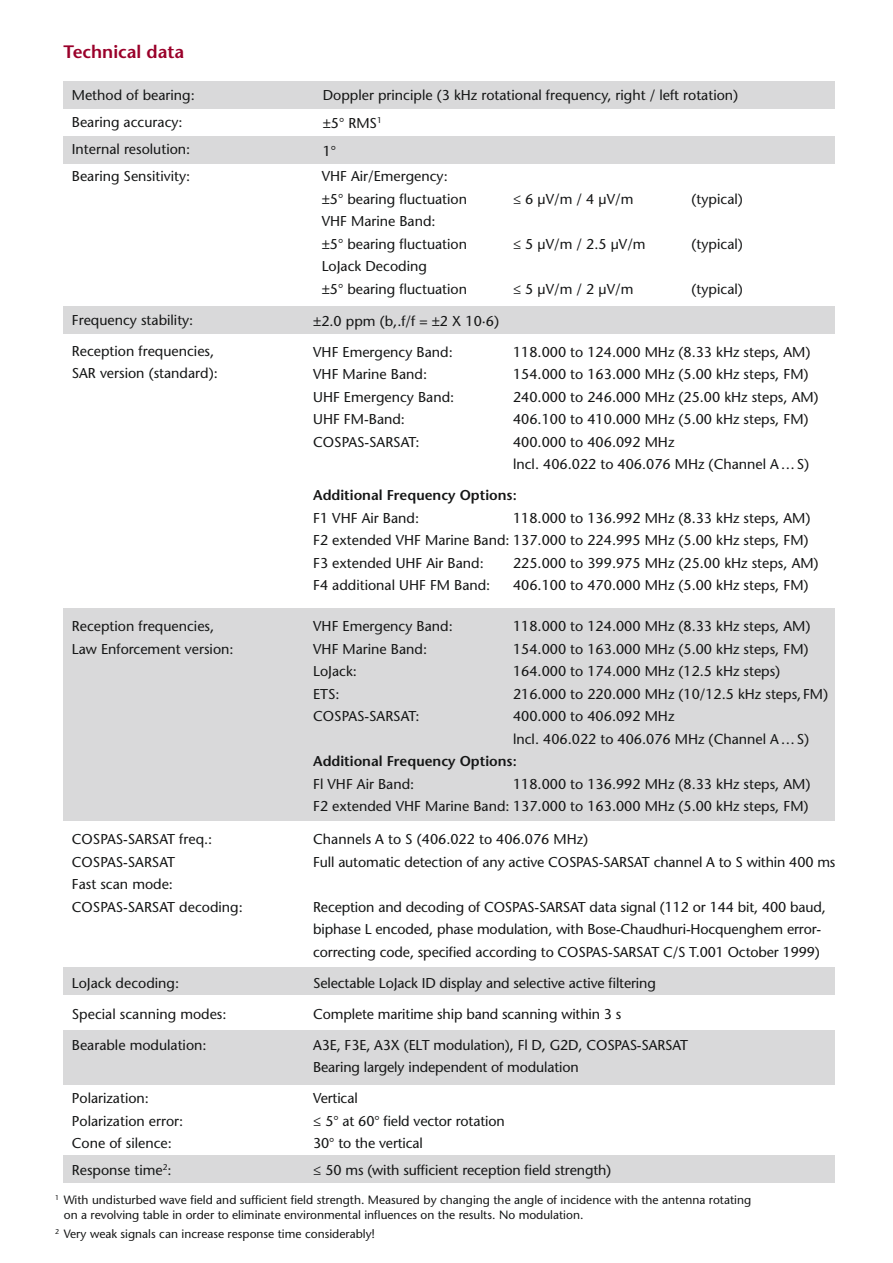
<style>
.page{position:relative;width:893px;height:1263px;background:#fff}
.page>*{position:absolute;margin:0;border:0;box-sizing:border-box;transform-origin:0 0}
.t1{font:600 18px "Stone Sans Std";color:#9a002a}
.t2{font:500 14.25px/22.5px "Stone Sans Std";color:#151616}
.t3{font:600 14.25px "Stone Sans Std";color:#151616}
.t4{font:500 12px/15px "Stone Sans Std";color:#151616}
</style>
<div class="page">
<div style="left:63px;top:1155px;width:772px;height:28px;background:#d9d9da"></div>
<div style="left:63px;top:1030px;width:772px;height:54px;background:#d9d9da"></div>
<div style="left:63px;top:967px;width:772px;height:28px;background:#d9d9da"></div>
<div style="left:63px;top:608px;width:772px;height:213px;background:#d9d9da"></div>
<div style="left:63px;top:306px;width:772px;height:28px;background:#d9d9da"></div>
<div style="left:63px;top:136px;width:771px;height:28px;background:#d9d9da"></div>
<div style="left:63px;top:81px;width:772px;height:27px;background:#d9d9da"></div>
<p class="t1" style="left:63px;top:41px;width:122px">Technical data</p>
<p class="t2" style="left:72px;top:82px;width:124px;line-height:27px">Method of bearing:<br>Bearing accuracy:<br>Internal resolution:<br>Bearing Sensitivity:</p>
<p class="t2" style="left:72px;top:304px;width:144px;line-height:31px">Frequency stability:<br>Reception frequencies,</p>
<p class="t2" style="left:72px;top:362px;width:147px">SAR version (standard):</p>
<p class="t2" style="left:323px;top:81px;width:417px;line-height:27.8px">Doppler principle (3 kHz rotational frequency, right / left rotation) ±5° RMS<sup>1<br></sup>1°</p>
<p class="t2" style="left:322px;top:165px;width:147px">VHF Air/Emergency: ±5° bearing fluctuation</p>
<p class="t2" style="left:322px;top:210px;width:147px">VHF Marine Band:<br>±5° bearing fluctuation</p>
<p class="t2" style="left:322px;top:255px;width:147px">LoJack Decoding<br>±5° bearing fluctuation</p>
<p class="t2" style="left:313px;top:305px;width:187px;line-height:31px">±2.0 ppm (b,.f/f = ±2 X 10·6)<br>VHF Emergency Band:</p>
<p class="t2" style="left:513px;top:188px;width:122px">≤ 6 µV/m / 4 µV/m</p>
<p class="t2" style="left:692px;top:188px;width:53px">(typical)</p>
<p class="t2" style="left:513px;top:233px;width:134px">≤ 5 µV/m / 2.5 µV/m</p>
<p class="t2" style="left:692px;top:233px;width:53px">(typical)</p>
<p class="t2" style="left:513px;top:278px;width:122px">≤ 5 µV/m / 2 µV/m</p>
<p class="t2" style="left:692px;top:278px;width:53px">(typical)</p>
<p class="t2" style="left:513px;top:340px;width:299px">118.000 to 124.000 MHz (8.33 kHz steps, AM)</p>
<p class="t2" style="left:313px;top:363px;width:115px">VHF Marine Band:</p>
<p class="t2" style="left:513px;top:363px;width:297px">154.000 to 163.000 MHz (5.00 kHz steps, FM)</p>
<p class="t2" style="left:313px;top:385px;width:143px">UHF Emergency Band:</p>
<p class="t2" style="left:513px;top:385px;width:307px">240.000 to 246.000 MHz (25.00 kHz steps, AM)</p>
<p class="t2" style="left:313px;top:408px;width:93px">UHF FM-Band:</p>
<p class="t2" style="left:513px;top:408px;width:297px">406.100 to 410.000 MHz (5.00 kHz steps, FM)</p>
<p class="t2" style="left:313px;top:430px;width:108px">COSPAS-SARSAT:</p>
<p class="t2" style="left:513px;top:430px;width:298px">400.000 to 406.092 MHz<br>lncl. 406.022 to 406.076 MHz (Channel A…S)</p>
<p class="t3" style="left:313px;top:487px;width:205px">Additional Frequency Options:</p>
<p class="t2" style="left:313px;top:506px;width:107px">F1 VHF Air Band:</p>
<p class="t2" style="left:313px;top:506px;width:499px;text-indent:200px">118.000 to 136.992 MHz (8.33 kHz steps, AM)<br>F2 extended VHF Marine Band: 137.000 to 224.995 MHz (5.00 kHz steps, FM)<br>F3 extended UHF Air Band:</p>
<p class="t2" style="left:513px;top:551px;width:307px">225.000 to 399.975 MHz (25.00 kHz steps, AM)</p>
<p class="t2" style="left:313px;top:574px;width:179px">F4 additional UHF FM Band:</p>
<p class="t2" style="left:513px;top:574px;width:297px">406.100 to 470.000 MHz (5.00 kHz steps, FM)</p>
<p class="t2" style="left:72px;top:615px;width:163px">Reception frequencies,<br>Law Enforcement version:</p>
<p class="t2" style="left:313px;top:615px;width:141px">VHF Emergency Band:</p>
<p class="t2" style="left:513px;top:615px;width:299px">118.000 to 124.000 MHz (8.33 kHz steps, AM)</p>
<p class="t2" style="left:313px;top:638px;width:115px">VHF Marine Band:</p>
<p class="t2" style="left:513px;top:638px;width:297px">154.000 to 163.000 MHz (5.00 kHz steps, FM)</p>
<p class="t2" style="left:313px;top:660px;width:45px">LoJack:</p>
<p class="t2" style="left:513px;top:660px;width:269px">164.000 to 174.000 MHz (12.5 kHz steps)</p>
<p class="t2" style="left:313px;top:683px;width:28px">ETS:</p>
<p class="t2" style="left:513px;top:683px;width:317px">216.000 to 220.000 MHz (10/12.5 kHz steps, FM)</p>
<p class="t2" style="left:313px;top:705px;width:108px">COSPAS-SARSAT:</p>
<p class="t2" style="left:513px;top:705px;width:298px">400.000 to 406.092 MHz<br>lncl. 406.022 to 406.076 MHz (Channel A…S)</p>
<p class="t3" style="left:313px;top:753px;width:205px">Additional Frequency Options:</p>
<p class="t2" style="left:313px;top:773px;width:103px">Fl VHF Air Band:</p>
<p class="t2" style="left:313px;top:773px;width:499px;text-align:right">118.000 to 136.992 MHz (8.33 kHz steps, AM)<br>F2 extended VHF Marine Band: 137.000 to 163.000 MHz (5.00 kHz steps, FM)</p>
<p class="t2" style="left:72px;top:828px;width:172px">COSPAS-SARSAT freq.:<br>COSPAS-SARSAT<br>Fast scan mode:<br>COSPAS-SARSAT decoding:</p>
<p class="t2" style="left:72px;top:972px;width:109px">LoJack decoding:</p>
<p class="t2" style="left:72px;top:998px;width:156px;line-height:31px">Special scanning modes:<br>Bearable modulation:</p>
<p class="t2" style="left:72px;top:1087px;width:113px">Polarization:<br>Polarization error:<br>Cone of silence:</p>
<p class="t2" style="left:72px;top:1159px;width:101px">Response time<sup>2</sup>:</p>
<p class="t2" style="left:313px;top:828px;width:524px">Channels A to S (406.022 to 406.076 MHz)<br>Full automatic detection of any active COSPAS-SARSAT channel A to S within 400 ms</p>
<p class="t2" style="left:313px;top:896px;width:514px">Reception and decoding of COSPAS-SARSAT data signal (112 or 144 bit, 400 baud, biphase L encoded, phase modulation, with Bose-Chaudhuri-Hocquenghem error&shy;correcting code, specified according to COSPAS-SARSAT C/S T.001 October 1999)</p>
<p class="t2" style="left:313px;top:972px;width:344px">Selectable LoJack ID display and selective active filtering</p>
<p class="t2" style="left:313px;top:998px;width:376px;line-height:31px">Complete maritime ship band scanning within 3 s<br>A3E, F3E, A3X (ELT modulation), Fl D, G2D, COSPAS-SARSAT</p>
<p class="t2" style="left:313px;top:1052px;width:267px;line-height:31px">Bearing largely independent of modulation<br>Vertical</p>
<p class="t2" style="left:313px;top:1109px;width:193px">≤ 5° at 60° field vector rotation<br>30° to the vertical</p>
<p class="t2" style="left:313px;top:1159px;width:300px">≤ 50 ms (with sufficient reception field strength)</p>
<p class="t4" style="left:64px;top:1192px;width:689px;text-indent:-9px"><sup>1</sup> With undisturbed wave field and sufficient field strength. Measured by changing the angle of incidence with the antenna rotating on a revolving table in order to eliminate environmental influences on the results. No modulation.</p>
<p class="t4" style="left:55px;top:1226px;width:321px"><sup>2</sup> Very weak signals can increase response time considerably!</p>
</div>
